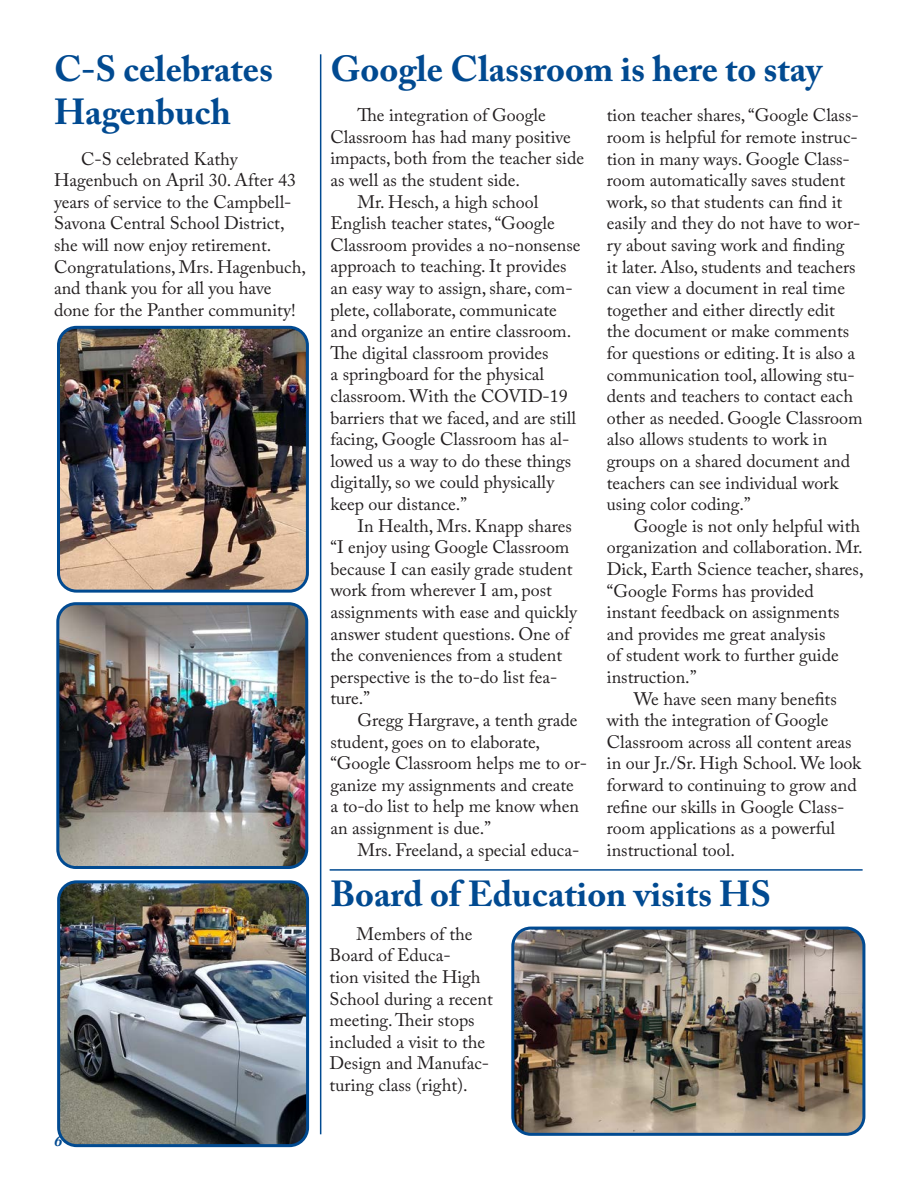
<style>
.page{position:relative;width:918px;height:1188px;background:#fff}
.page>*{position:absolute;margin:0;border:0;box-sizing:border-box;transform-origin:0 0}
.Headline{font:700 36px/43.2px "Adobe Caslon Pro";color:#014a91}
.Body_text{font:18px/21.6px "Adobe Caslon Pro";color:#231f20}
.Subhead_2{font:italic 700 16.5px "Adobe Caslon Pro";color:#014a91}
</style>
<div class="page">
<hr style="left:320px;top:54px;width:1px;height:1080px;background:#014a91">
<hr style="left:330px;top:869px;width:533px;height:2px;background:#014a91">
<img style="left:515px;top:928px;width:349px;height:204px">
<div style="left:511px;top:927px;width:354px;height:209px;border:3px solid #014a91;border-radius:18px"></div>
<img style="left:61px;top:327px;width:244px;height:262px">
<div style="left:57px;top:326px;width:252px;height:267px;border:3px solid #014a91;border-radius:18px"></div>
<img style="left:60px;top:606px;width:247px;height:259px">
<div style="left:56px;top:602px;width:252px;height:267px;border:3px solid #014a91;border-radius:18px"></div>
<img style="left:61px;top:884px;width:244px;height:259px">
<div style="left:57px;top:880px;width:252px;height:267px;border:3px solid #014a91;border-radius:18px"></div>
<p class="Headline" style="left:54px;top:47px;width:221px">C-S celebrates<br>Hagenbuch</p>
<p class="Body_text" style="left:54px;top:148px;width:253px;text-indent:27px">C-S celebrated Kathy<br>Hagenbuch on April 30. After 43 years of service to the Campbell-<br>Savona Central School District, she will now enjoy retirement.<br>Congratulations, Mrs. Hagenbuch, and thank you for all you have done for the Panther community!</p>
<p class="Subhead_2" style="left:54px;top:1131px;width:10px">6</p>
<p class="Headline" style="left:330px;top:47px;width:493px">Google Classroom is here to stay</p>
<p class="Body_text" style="left:607px;top:104px;width:257px">tion teacher shares, “Google Class&shy;room is helpful for remote instruc&shy;tion in many ways. Google Class&shy;room automatically saves student work, so that students can find it easily and they do not have to wor&shy;ry about saving work and finding<br>it later. Also, students and teachers can view a document in real time together and either directly edit the document or make comments for questions or editing. It is also a communication tool, allowing stu&shy;dents and teachers to contact each other as needed. Google Classroom also allows students to work in groups on a shared document and teachers can see individual work using color coding.”</p>
<p class="Body_text" style="left:607px;top:515px;width:258px;text-indent:27px">Google is not only helpful with organization and collaboration. Mr.<br>Dick, Earth Science teacher, shares, “Google Forms has provided instant feedback on assignments and provides me great analysis<br>of student work to further guide instruction.”</p>
<p class="Body_text" style="left:607px;top:688px;width:256px;text-indent:27px">We have seen many benefits with the integration of Google<br>Classroom across all content areas in our Jr./Sr. High School. We look forward to continuing to grow and refine our skills in Google Class&shy;room applications as a powerful instructional tool.</p>
<p class="Body_text" style="left:330px;top:104px;width:255px;text-indent:27px">The integration of Google<br>Classroom has had many positive impacts, both from the teacher side as well as the student side.</p>
<p class="Body_text" style="left:357px;top:191px;width:183px">Mr. Hesch, a high school</p>
<p class="Body_text" style="left:330px;top:212px;width:226px">English teacher states, “Google</p>
<p class="Body_text" style="left:330px;top:234px;width:252px">Classroom provides a no-nonsense</p>
<p class="Body_text" style="left:330px;top:255px;width:238px">approach to teaching. It provides</p>
<p class="Body_text" style="left:330px;top:277px;width:244px">an easy way to assign, share, com-</p>
<p class="Body_text" style="left:330px;top:299px;width:228px">plete, collaborate, communicate</p>
<p class="Body_text" style="left:330px;top:320px;width:242px">and organize an entire classroom.</p>
<p class="Body_text" style="left:330px;top:342px;width:220px">The digital classroom provides</p>
<p class="Body_text" style="left:330px;top:363px;width:215px">a springboard for the physical</p>
<p class="Body_text" style="left:330px;top:385px;width:239px">classroom. With the COVID-19</p>
<p class="Body_text" style="left:330px;top:407px;width:247px">barriers that we faced, and are still</p>
<p class="Body_text" style="left:330px;top:428px;width:240px">facing, Google Classroom has al-</p>
<p class="Body_text" style="left:330px;top:450px;width:242px">lowed us a way to do these things</p>
<p class="Body_text" style="left:330px;top:471px;width:225px">digitally, so we could physically</p>
<p class="Body_text" style="left:330px;top:493px;width:138px">keep our distance.”</p>
<p class="Body_text" style="left:357px;top:515px;width:216px">In Health, Mrs. Knapp shares</p>
<p class="Body_text" style="left:330px;top:536px;width:241px">“I enjoy using Google Classroom</p>
<p class="Body_text" style="left:330px;top:558px;width:244px">because I can easily grade student</p>
<p class="Body_text" style="left:330px;top:579px;width:223px">work from wherever I am, post</p>
<p class="Body_text" style="left:330px;top:601px;width:248px">assignments with ease and quickly</p>
<p class="Body_text" style="left:330px;top:623px;width:241px">answer student questions. One of</p>
<p class="Body_text" style="left:330px;top:644px;width:233px">the conveniences from a student</p>
<p class="Body_text" style="left:330px;top:666px;width:229px">perspective is the to-do list fea-</p>
<p class="Body_text" style="left:330px;top:687px;width:41px">ture.”</p>
<p class="Body_text" style="left:357px;top:709px;width:222px">Gregg Hargrave, a tenth grade</p>
<p class="Body_text" style="left:330px;top:731px;width:211px">student, goes on to elaborate,</p>
<p class="Body_text" style="left:330px;top:752px;width:258px">“Google Classroom helps me to or-</p>
<p class="Body_text" style="left:330px;top:774px;width:245px">ganize my assignments and create</p>
<p class="Body_text" style="left:330px;top:795px;width:250px">a to-do list to help me know when</p>
<p class="Body_text" style="left:330px;top:817px;width:162px">an assignment is due.”</p>
<p class="Body_text" style="left:357px;top:839px;width:223px">Mrs. Freeland, a special educa-</p>
<p class="Headline" style="left:330px;top:872px;width:442px">Board of Education visits HS</p>
<p class="Body_text" style="left:330px;top:923px;width:165px;text-indent:27px">Members of the<br>Board of Educa-<br>tion visited the High<br>School during a recent meeting. Their stops included a visit to the<br>Design and Manufac&shy;turing class (right).</p>
</div>
